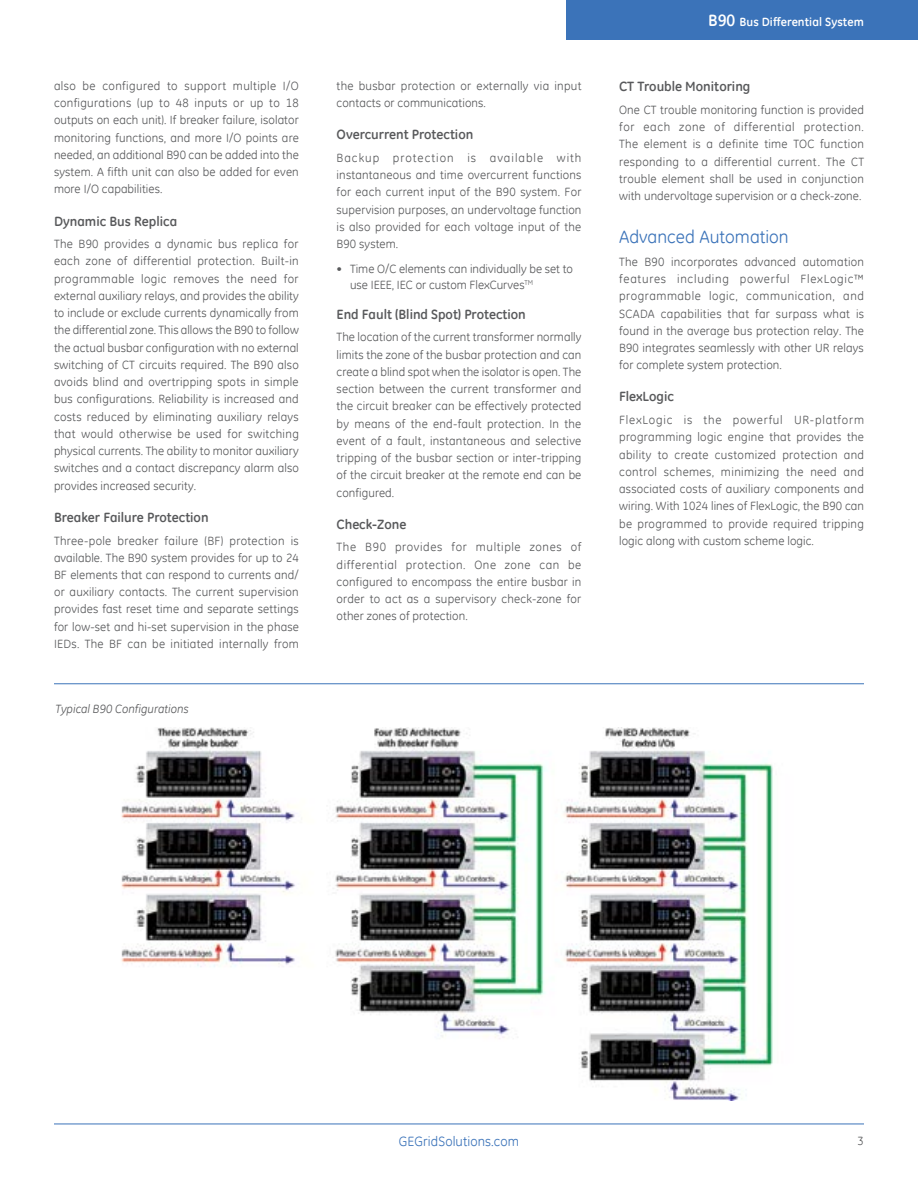
<style>
.page{position:relative;width:918px;height:1188px;background:#fff}
.page>*{position:absolute;margin:0;border:0;box-sizing:border-box;transform-origin:0 0}
.t1{font:18px "GE Inspira";color:#3b73b9}
.t2{font:700 13.5px "GE Inspira";color:#58595b}
.t3{font:13.5px "GE Inspira";letter-spacing:.005em;color:#3b73b9}
.t4{font:12px/17.2px "GE Inspira";letter-spacing:.01em;color:#58595b;text-align:justify}
.t5{font:700 12px "GE Inspira";letter-spacing:.005em;color:#fff}
.t6{font:italic 12px "GE Inspira";color:#58595b}
.s1{font-size:16.5px}
</style>
<div class="page">
<div style="left:566px;top:0;width:352px;height:40px;background:#3b73b9"></div>
<hr style="left:54px;top:1124px;width:810px;height:1px;background:#3b73b9">
<hr style="left:54px;top:684px;width:810px;height:1px;background:#3b73b9">
<img style="left:121px;top:728px;width:652px;height:372px">
<p class="t4" style="left:54px;top:77px;width:246px">also be configured to support multiple I/O configurations (up to 48 inputs or up to 18 outputs on each unit). If breaker failure, isolator monitoring functions, and more I/O points are needed, an additional B90 can be added into the system. A fifth unit can also be added for even more I/O capabilities.</p>
<p class="t2" style="left:54px;top:212px;width:125px">Dynamic Bus Replica</p>
<p class="t4" style="left:54px;top:235px;width:246px">The B90 provides a dynamic bus replica for each zone of differential protection. Built-in programmable logic removes the need for external auxiliary relays, and provides the ability to include or exclude currents dynamically from the differential zone. This allows the B90 to follow the actual busbar configuration with no external switching of CT circuits required. The B90 also avoids blind and overtripping spots in simple bus configurations. Reliability is increased and costs reduced by eliminating auxiliary relays that would otherwise be used for switching physical currents. The ability to monitor auxiliary switches and a contact discrepancy alarm also provides increased security.</p>
<p class="t2" style="left:54px;top:508px;width:156px">Breaker Failure Protection</p>
<p class="t4" style="left:54px;top:531px;width:246px">Three-pole breaker failure (BF) protection is available. The B90 system provides for up to 24<br>BF elements that can respond to currents and/ or auxiliary contacts. The current supervision provides fast reset time and separate settings for low-set and hi-set supervision in the phase IEDs. The BF can be initiated internally from</p>
<p class="t6" style="left:56px;top:702px;width:135px">Typical B90 Configurations</p>
<p class="t4" style="left:337px;top:77px;width:246px">the busbar protection or externally via input contacts or communications.</p>
<p class="t2" style="left:337px;top:126px;width:138px">Overcurrent Protection</p>
<p class="t4" style="left:337px;top:149px;width:246px">Backup protection is available with instantaneous and time overcurrent functions for each current input of the B90 system. For supervision purposes, an undervoltage function is also provided for each voltage input of the B90 system.</p>
<p class="t4" style="left:350px;top:260px;width:224px;line-height:16.5px;text-indent:-14px">• Time O/C elements can individually be set to use IEEE, IEC or custom FlexCurves<sup>TM</sup></p>
<p class="t2" style="left:337px;top:305px;width:191px">End Fault (Blind Spot) Protection</p>
<p class="t4" style="left:337px;top:328px;width:246px">The location of the current transformer normally limits the zone of the busbar protection and can create a blind spot when the isolator is open. The section between the current transformer and the circuit breaker can be effectively protected by means of the end-fault protection. In the event of a fault, instantaneous and selective tripping of the busbar section or inter-tripping of the circuit breaker at the remote end can be configured.</p>
<p class="t2" style="left:337px;top:515px;width:71px">Check-Zone</p>
<p class="t4" style="left:337px;top:538px;width:246px">The B90 provides for multiple zones of differential protection. One zone can be configured to encompass the entire busbar in order to act as a supervisory check-zone for other zones of protection.</p>
<p class="t5" style="left:708px;top:15px;width:157px"><span class="s1">B90</span> Bus Differential System</p>
<p class="t2" style="left:619px;top:78px;width:133px">CT Trouble Monitoring</p>
<p class="t4" style="left:619px;top:101px;width:246px">One CT trouble monitoring function is provided for each zone of differential protection.<br>The element is a definite time TOC function responding to a differential current. The CT trouble element shall be used in conjunction with undervoltage supervision or a check-zone.</p>
<h1 class="t1" style="left:619px;top:225px;width:171px">Advanced Automation</h1>
<p class="t4" style="left:619px;top:253px;width:246px">The B90 incorporates advanced automation features including powerful FlexLogic™ programmable logic, communication, and SCADA capabilities that far surpass what is found in the average bus protection relay. The B90 integrates seamlessly with other UR relays for complete system protection.</p>
<p class="t2" style="left:619px;top:388px;width:56px">FlexLogic</p>
<p class="t4" style="left:619px;top:411px;width:246px">FlexLogic is the powerful UR-platform programming logic engine that provides the ability to create customized protection and control schemes, minimizing the need and associated costs of auxiliary components and wiring. With 1024 lines of FlexLogic, the B90 can be programmed to provide required tripping logic along with custom scheme logic.</p>
<p class="t3" style="left:399px;top:1132px;width:122px">GEGridSolutions.com</p>
<p class="t4" style="left:858px;top:1131px;width:8px">3</p>
</div>
